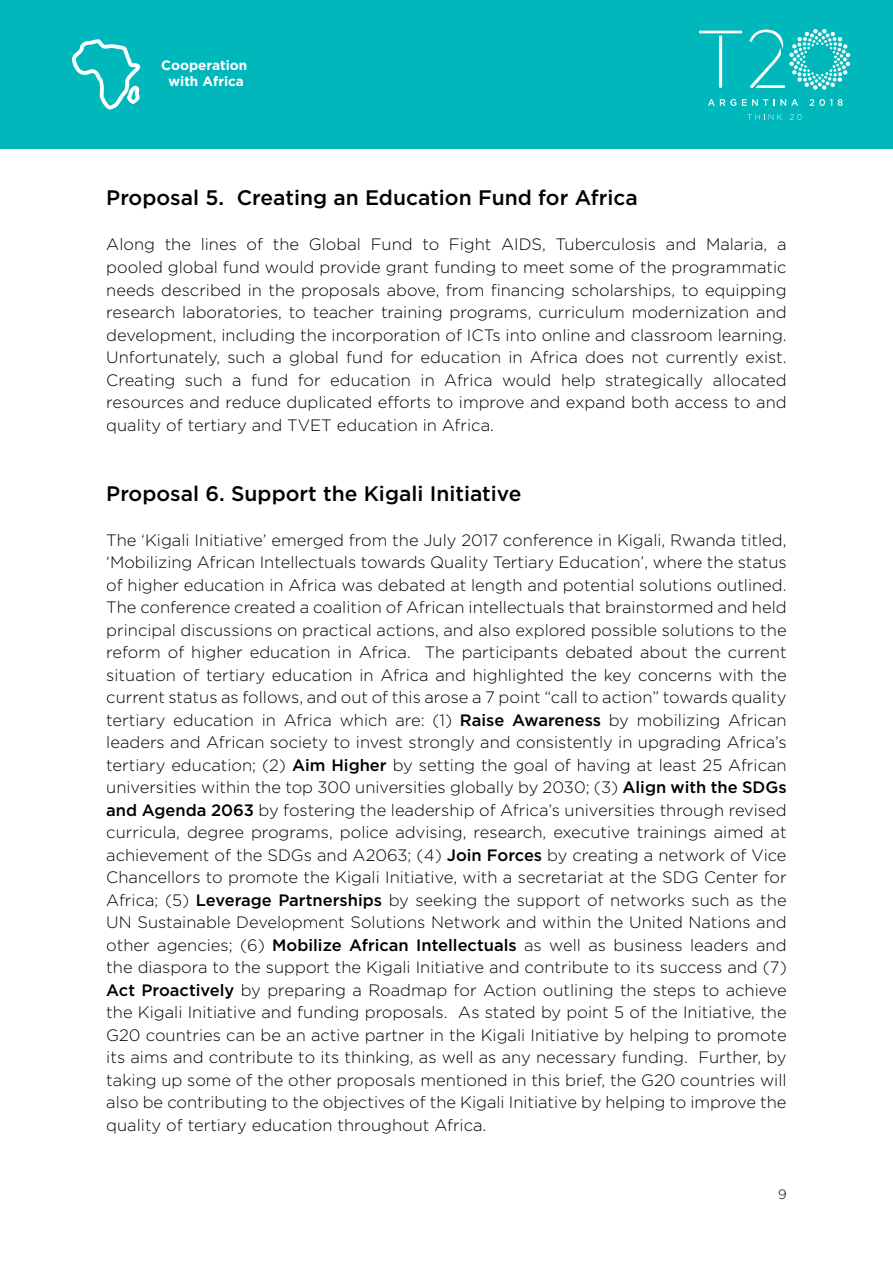
<style>
.page{position:relative;width:893px;height:1263px;background:#fff}
.page>*{position:absolute;margin:0;border:0;box-sizing:border-box;transform-origin:0 0}
.t1{font:500 21px "Gotham";color:#000}
.t2{font:300 16.5px/22.5px "Gotham";color:#000;text-align:justify}
.t3{font:700 13.5px/16.2px "Gotham";color:#fff;text-align:center}
.t4{font:300 13.5px "Gotham";color:#000}
.s1{font-weight:500}
</style>
<div class="page">
<div style="left:0;top:0;width:893px;height:149px;background:#00b8bc"></div>
<svg style="left:749px;top:29px;width:101px;height:61px"></svg>
<svg style="left:708px;top:99px;width:28px;height:7px"></svg>
<svg style="left:742px;top:99px;width:26px;height:7px"></svg>
<svg style="left:774px;top:99px;width:24px;height:7px"></svg>
<svg style="left:810px;top:99px;width:22px;height:7px"></svg>
<svg style="left:838px;top:99px;width:5px;height:7px"></svg>
<svg style="left:699px;top:31px;width:43px;height:57px"></svg>
<svg style="left:748px;top:114px;width:34px;height:6px"></svg>
<svg style="left:790px;top:114px;width:12px;height:6px"></svg>
<svg style="left:72px;top:39px;width:69px;height:71px"></svg>
<p class="t3" style="left:161px;top:57px;width:88px">Cooperation with Africa</p>
<p class="t1" style="left:106px;top:184px;width:533px">Proposal 5. Creating an Education Fund for Africa</p>
<p class="t2" style="left:106px;top:233px;width:682px">Along the lines of the Global Fund to Fight AIDS, Tuberculosis and Malaria, a pooled global fund would provide grant funding to meet some of the programmatic needs described in the proposals above, from financing scholarships, to equipping research laboratories, to teacher training programs, curriculum modernization and development, including the incorporation of ICTs into online and classroom learning.<br>Unfortunately, such a global fund for education in Africa does not currently exist.<br>Creating such a fund for education in Africa would help strategically allocated resources and reduce duplicated efforts to improve and expand both access to and quality of tertiary and TVET education in Africa.</p>
<p class="t1" style="left:106px;top:479px;width:417px">Proposal 6. Support the Kigali Initiative</p>
<p class="t2" style="left:106px;top:528px;width:682px">The ‘Kigali Initiative’ emerged from the July 2017 conference in Kigali, Rwanda titled, ‘Mobilizing African Intellectuals towards Quality Tertiary Education’, where the status of higher education in Africa was debated at length and potential solutions outlined.<br>The conference created a coalition of African intellectuals that brainstormed and held principal discussions on practical actions, and also explored possible solutions to the reform of higher education in Africa. The participants debated about the current situation of tertiary education in Africa and highlighted the key concerns with the current status as follows, and out of this arose a 7 point “call to action” towards quality tertiary education in Africa which are: (1) <span class="s1">Raise Awareness</span> by mobilizing African leaders and African society to invest strongly and consistently in upgrading Africa’s tertiary education; (2) <span class="s1">Aim Higher</span> by setting the goal of having at least 25 African universities within the top 300 universities globally by 2030; (3) <span class="s1">Align with the SDGs and Agenda 2063</span> by fostering the leadership of Africa’s universities through revised curricula, degree programs, police advising, research, executive trainings aimed at achievement of the SDGs and A2063; (4) <span class="s1">Join Forces</span> by creating a network of Vice Chancellors to promote the Kigali Initiative, with a secretariat at the SDG Center for Africa; (5) <span class="s1">Leverage Partnerships</span> by seeking the support of networks such as the UN Sustainable Development Solutions Network and within the United Nations and other agencies; (6) <span class="s1">Mobilize African Intellectuals</span> as well as business leaders and the diaspora to the support the Kigali Initiative and contribute to its success and (7)<br><span class="s1">Act Proactively</span> by preparing a Roadmap for Action outlining the steps to achieve the Kigali Initiative and funding proposals. As stated by point 5 of the Initiative, the G20 countries can be an active partner in the Kigali Initiative by helping to promote its aims and contribute to its thinking, as well as any necessary funding. Further, by taking up some of the other proposals mentioned in this brief, the G20 countries will also be contributing to the objectives of the Kigali Initiative by helping to improve the quality of tertiary education throughout Africa.</p>
<p class="t4" style="left:778px;top:1186px;width:10px">9</p>
</div>
